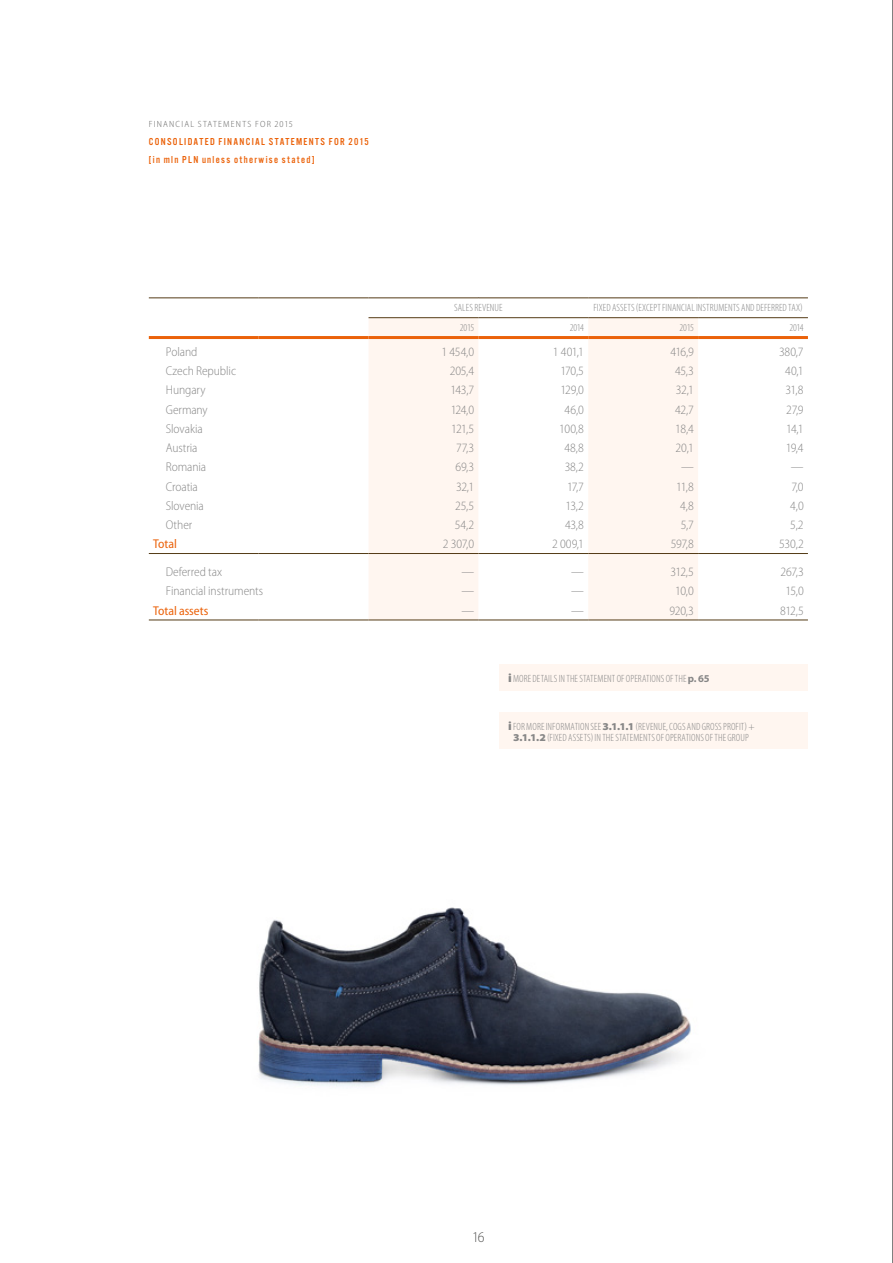
<style>
.page{position:relative;width:893px;height:1263px;background:#fff}
.page>*{position:absolute;margin:0;border:0;box-sizing:border-box;transform-origin:0 0}
.t1{font:300 semi-condensed 15px "Myriad Pro";color:#575756}
.t2{font:300 semi-condensed 12.75px "Myriad Pro";letter-spacing:-.01em;color:#878787}
.t3{font:semi-condensed 12.75px "Myriad Pro";letter-spacing:-.005em;color:#eb620a}
.t4{font:300 condensed 10.5px/10.5px "Myriad Pro";letter-spacing:.01em;color:#878787;text-align:center}
.t5{font:10.5px/18px "Alternate Got No 3 DOT";letter-spacing:.125em;color:#eb620a}
.t6{font:300 semi-condensed 9px "Myriad Pro";letter-spacing:.135em;color:#646463}
.s1{font-weight:900;font-stretch:semi-expanded;font-size:12px}
.s2{font-weight:700;font-stretch:normal}
.s3{font-weight:900;font-stretch:semi-expanded}
</style>
<div class="page">
<hr style="left:892px;top:0;width:1px;height:1263px;background:#575756">
<svg style="left:369px;top:318px;width:329px;height:302px;fill:#fff6f0"></svg>
<hr style="left:149px;top:298px;width:110px;height:1px;background:#543b16">
<hr style="left:259px;top:298px;width:110px;height:1px;background:#543b16">
<hr style="left:149px;top:336px;width:110px;height:3px;background:#eb620a">
<hr style="left:259px;top:336px;width:110px;height:3px;background:#eb620a">
<hr style="left:369px;top:336px;width:109px;height:3px;background:#eb620a">
<hr style="left:478px;top:336px;width:110px;height:3px;background:#eb620a">
<hr style="left:588px;top:336px;width:110px;height:3px;background:#eb620a">
<hr style="left:698px;top:336px;width:110px;height:3px;background:#eb620a">
<hr style="left:369px;top:298px;width:109px;height:1px;background:#543b16">
<hr style="left:478px;top:298px;width:110px;height:1px;background:#543b16">
<hr style="left:588px;top:298px;width:110px;height:1px;background:#543b16">
<hr style="left:698px;top:298px;width:110px;height:1px;background:#543b16">
<hr style="left:369px;top:317px;width:109px;height:1px;background:#543b16">
<hr style="left:478px;top:317px;width:110px;height:1px;background:#543b16">
<hr style="left:588px;top:317px;width:110px;height:1px;background:#543b16">
<hr style="left:698px;top:317px;width:110px;height:1px;background:#543b16">
<hr style="left:149px;top:553px;width:110px;height:1px;background:#543b16">
<hr style="left:259px;top:553px;width:110px;height:1px;background:#543b16">
<hr style="left:369px;top:553px;width:109px;height:1px;background:#543b16">
<hr style="left:478px;top:553px;width:110px;height:1px;background:#543b16">
<hr style="left:588px;top:553px;width:110px;height:1px;background:#543b16">
<hr style="left:698px;top:553px;width:110px;height:1px;background:#543b16">
<hr style="left:149px;top:620px;width:110px;height:1px;background:#543b16">
<hr style="left:259px;top:620px;width:110px;height:1px;background:#543b16">
<hr style="left:588px;top:620px;width:110px;height:1px;background:#543b16">
<hr style="left:698px;top:620px;width:110px;height:1px;background:#543b16">
<hr style="left:478px;top:620px;width:110px;height:1px;background:#543b16">
<hr style="left:369px;top:620px;width:109px;height:1px;background:#543b16">
<img style="left:257px;top:907px;width:434px;height:180px">
<div style="left:500px;top:664px;width:308px;height:26px;background:#fff6f0"></div>
<div style="left:500px;top:712px;width:308px;height:37px;background:#fff6f0"></div>
<p class="t6" style="left:149px;top:118px;width:146px">FINANCIAL STATEMENTS FOR 2015</p>
<p class="t5" style="left:149px;top:132px;width:222px">CONSOLIDATED FINANCIAL STATEMENTS FOR 2015 [in mln PLN unless otherwise stated]</p>
<p class="t4" style="left:454px;top:303px;width:50px">SALES REVENUE</p>
<p class="t4" style="left:593px;top:303px;width:211px">FIXED ASSETS (EXCEPT FINANCIAL INSTRUMENTS AND DEFERRED TAX)</p>
<p class="t4" style="left:460px;top:322px;width:16px">2015</p>
<p class="t4" style="left:570px;top:322px;width:16px">2014</p>
<p class="t4" style="left:680px;top:322px;width:16px">2015</p>
<p class="t4" style="left:789px;top:322px;width:16px">2014</p>
<p class="t2" style="left:166px;top:344px;width:33px">Poland</p>
<p class="t2" style="left:442px;top:344px;width:34px">1 454,0</p>
<p class="t2" style="left:553px;top:344px;width:33px">1 401,1</p>
<p class="t2" style="left:671px;top:344px;width:25px">416,9</p>
<p class="t2" style="left:779px;top:344px;width:26px">380,7</p>
<p class="t2" style="left:166px;top:363px;width:72px">Czech Republic</p>
<p class="t2" style="left:450px;top:363px;width:26px">205,4</p>
<p class="t2" style="left:560px;top:363px;width:25px">170,5</p>
<p class="t2" style="left:675px;top:363px;width:20px">45,3</p>
<p class="t2" style="left:785px;top:363px;width:20px">40,1</p>
<p class="t2" style="left:166px;top:382px;width:41px">Hungary</p>
<p class="t2" style="left:451px;top:382px;width:25px">143,7</p>
<p class="t2" style="left:560px;top:382px;width:25px">129,0</p>
<p class="t2" style="left:676px;top:382px;width:19px">32,1</p>
<p class="t2" style="left:786px;top:382px;width:20px">31,8</p>
<p class="t2" style="left:166px;top:402px;width:43px">Germany</p>
<p class="t2" style="left:451px;top:402px;width:25px">124,0</p>
<p class="t2" style="left:564px;top:402px;width:21px">46,0</p>
<p class="t2" style="left:675px;top:402px;width:20px">42,7</p>
<p class="t2" style="left:786px;top:402px;width:19px">27,9</p>
<p class="t2" style="left:166px;top:421px;width:38px">Slovakia</p>
<p class="t2" style="left:451px;top:421px;width:24px">121,5</p>
<p class="t2" style="left:559px;top:421px;width:26px">100,8</p>
<p class="t2" style="left:675px;top:421px;width:20px">18,4</p>
<p class="t2" style="left:786px;top:421px;width:19px">14,1</p>
<p class="t2" style="left:166px;top:440px;width:33px">Austria</p>
<p class="t2" style="left:456px;top:440px;width:19px">77,3</p>
<p class="t2" style="left:564px;top:440px;width:21px">48,8</p>
<p class="t2" style="left:676px;top:440px;width:20px">20,1</p>
<p class="t2" style="left:786px;top:440px;width:19px">19,4</p>
<p class="t2" style="left:166px;top:459px;width:42px">Romania</p>
<p class="t2" style="left:456px;top:459px;width:20px">69,3</p>
<p class="t2" style="left:565px;top:459px;width:21px">38,2</p>
<p class="t2" style="left:681px;top:459px;width:14px">—</p>
<p class="t2" style="left:791px;top:459px;width:14px">—</p>
<p class="t2" style="left:166px;top:479px;width:34px">Croatia</p>
<p class="t2" style="left:456px;top:479px;width:19px">32,1</p>
<p class="t2" style="left:567px;top:479px;width:18px">17,7</p>
<p class="t2" style="left:676px;top:479px;width:19px">11,8</p>
<p class="t2" style="left:791px;top:479px;width:14px">7,0</p>
<p class="t2" style="left:166px;top:498px;width:40px">Slovenia</p>
<p class="t2" style="left:455px;top:498px;width:20px">25,5</p>
<p class="t2" style="left:566px;top:498px;width:20px">13,2</p>
<p class="t2" style="left:680px;top:498px;width:15px">4,8</p>
<p class="t2" style="left:790px;top:498px;width:15px">4,0</p>
<p class="t2" style="left:166px;top:517px;width:28px">Other</p>
<p class="t2" style="left:455px;top:517px;width:21px">54,2</p>
<p class="t2" style="left:565px;top:517px;width:20px">43,8</p>
<p class="t2" style="left:681px;top:517px;width:15px">5,7</p>
<p class="t2" style="left:790px;top:517px;width:15px">5,2</p>
<p class="t3" style="left:153px;top:536px;width:25px">Total</p>
<p class="t2" style="left:443px;top:536px;width:33px">2 307,0</p>
<p class="t2" style="left:552px;top:536px;width:33px">2 009,1</p>
<p class="t2" style="left:671px;top:536px;width:25px">597,8</p>
<p class="t2" style="left:779px;top:536px;width:26px">530,2</p>
<p class="t2" style="left:166px;top:564px;width:58px">Deferred tax</p>
<p class="t2" style="left:461px;top:564px;width:14px">—</p>
<p class="t2" style="left:571px;top:564px;width:14px">—</p>
<p class="t2" style="left:670px;top:564px;width:25px">312,5</p>
<p class="t2" style="left:781px;top:564px;width:25px">267,3</p>
<p class="t2" style="left:166px;top:584px;width:99px">Financial instruments</p>
<p class="t2" style="left:461px;top:584px;width:14px">—</p>
<p class="t2" style="left:571px;top:584px;width:14px">—</p>
<p class="t2" style="left:675px;top:584px;width:20px">10,0</p>
<p class="t2" style="left:785px;top:584px;width:20px">15,0</p>
<p class="t3" style="left:153px;top:603px;width:57px">Total assets</p>
<p class="t2" style="left:461px;top:603px;width:14px">—</p>
<p class="t2" style="left:571px;top:603px;width:14px">—</p>
<p class="t2" style="left:669px;top:603px;width:26px">920,3</p>
<p class="t2" style="left:780px;top:603px;width:25px">812,5</p>
<p class="t4" style="left:508px;top:673px;width:203px"><span class="s1">i</span> MORE DETAILS IN THE STATEMENT OF OPERATIONS OF THE <span class="s2">p. 65</span></p>
<p class="t4" style="left:508px;top:721px;width:248px"><span class="s1">i</span>FOR MORE INFORMATION SEE <span class="s3">3.1.1.1</span> (REVENUE, COGS AND GROSS PROFIT) +<br><span class="s3">3.1.1.2</span> (FIXED ASSETS) IN THE STATEMENTS OF OPERATIONS OF THE GROUP</p>
<p class="t1" style="left:472px;top:1228px;width:14px">16</p>
</div>
